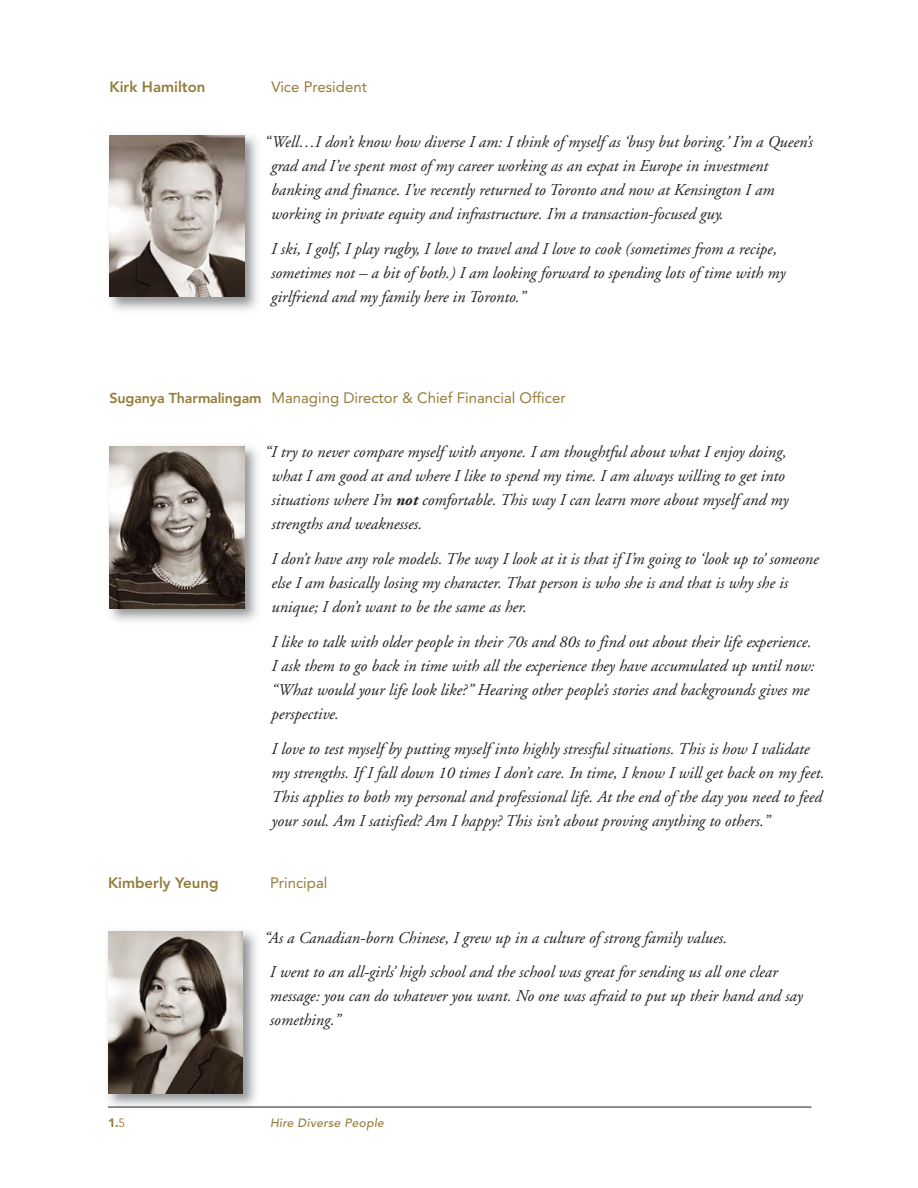
<style>
.page{position:relative;width:918px;height:1188px;background:#fff}
.page>*{position:absolute;margin:0;border:0;box-sizing:border-box;transform-origin:0 0}
.t1{font:italic 16.5px/24px "Adobe Garamond";color:#231f20}
.t2{font:15px "Avenir";color:#947c3b}
.t3{font:800 15px "Avenir";color:#947c3b}
.t4{font:500 12px "Avenir";color:#947c3b}
.t5{font:900 12px "Avenir";color:#947c3b}
.s1{font-weight:800;font-size:14.25px}
.s2{font-weight:700}
.s3{font-weight:400}
</style>
<div class="page">
<img style="left:107px;top:931px;width:155px;height:176px">
<img style="left:108px;top:931px;width:135px;height:162px">
<img style="left:109px;top:135px;width:149px;height:176px">
<img style="left:110px;top:135px;width:134px;height:162px">
<img style="left:109px;top:446px;width:149px;height:176px">
<img style="left:110px;top:446px;width:134px;height:162px">
<hr style="left:108px;top:1107px;width:704px;height:1px;background:#231f20">
<p class="t3" style="left:110px;top:81px;width:98px">Kirk Hamilton</p>
<p class="t2" style="left:272px;top:81px;width:97px">Vice President</p>
<p class="t1" style="left:271px;top:132px;width:543px;text-indent:-7px">“Well…I don’t know how diverse I am: I think of myself as ‘busy but boring.’ I’m a Queen’s grad and I’ve spent most of my career working as an expat in Europe in investment banking and finance. I’ve recently returned to Toronto and now at Kensington I am working in private equity and infrastructure. I’m a transaction-focused guy.</p>
<p class="t1" style="left:271px;top:238px;width:516px">I ski, I golf, I play rugby, I love to travel and I love to cook (sometimes from a recipe, sometimes not – a bit of both.) I am looking forward to spending lots of time with my girlfriend and my family here in Toronto.”</p>
<p class="t2" style="left:110px;top:392px;width:458px"><span class="s1">Suganya Tharmalingam</span> Managing Director &amp; Chief Financial Officer</p>
<p class="t1" style="left:272px;top:442px;width:519px;text-indent:-7px">“I try to never compare myself with anyone. I am thoughtful about what I enjoy doing, what I am good at and where I like to spend my time. I am always willing to get into situations where I’m <span class="s2">not</span> comfortable. This way I can learn more about myself and my strengths and weaknesses.</p>
<p class="t1" style="left:272px;top:548px;width:549px">I don’t have any role models. The way I look at it is that if I’m going to ‘look up to’ someone else I am basically losing my character. That person is who she is and that is why she is unique; I don’t want to be the same as her.</p>
<p class="t1" style="left:272px;top:631px;width:545px">I like to talk with older people in their 70s and 80s to find out about their life experience.<br>I ask them to go back in time with all the experience they have accumulated up until now: “What would your life look like?” Hearing other people’s stories and backgrounds gives me perspective.</p>
<p class="t1" style="left:272px;top:738px;width:555px">I love to test myself by putting myself into highly stressful situations. This is how I validate my strengths. If I fall down 10 times I don’t care. In time, I know I will get back on my feet.<br>This applies to both my personal and professional life. At the end of the day you need to feed your soul. Am I satisfied? Am I happy? This isn’t about proving anything to others.”</p>
<p class="t3" style="left:108px;top:877px;width:112px">Kimberly Yeung</p>
<p class="t2" style="left:270px;top:877px;width:59px">Principal</p>
<p class="t1" style="left:270px;top:922px;width:509px;line-height:34.8px;text-indent:-6px">“As a Canadian-born Chinese, I grew up in a culture of strong family values.<br>I went to an all-girls’ high school and the school was great for sending us all one clear</p>
<p class="t1" style="left:270px;top:986px;width:534px">message: you can do whatever you want. No one was afraid to put up their hand and say something.”</p>
<p class="t5" style="left:108px;top:1118px;width:19px">1.<span class="s3">5</span></p>
<p class="t4" style="left:270px;top:1118px;width:117px">Hire Diverse People</p>
</div>
